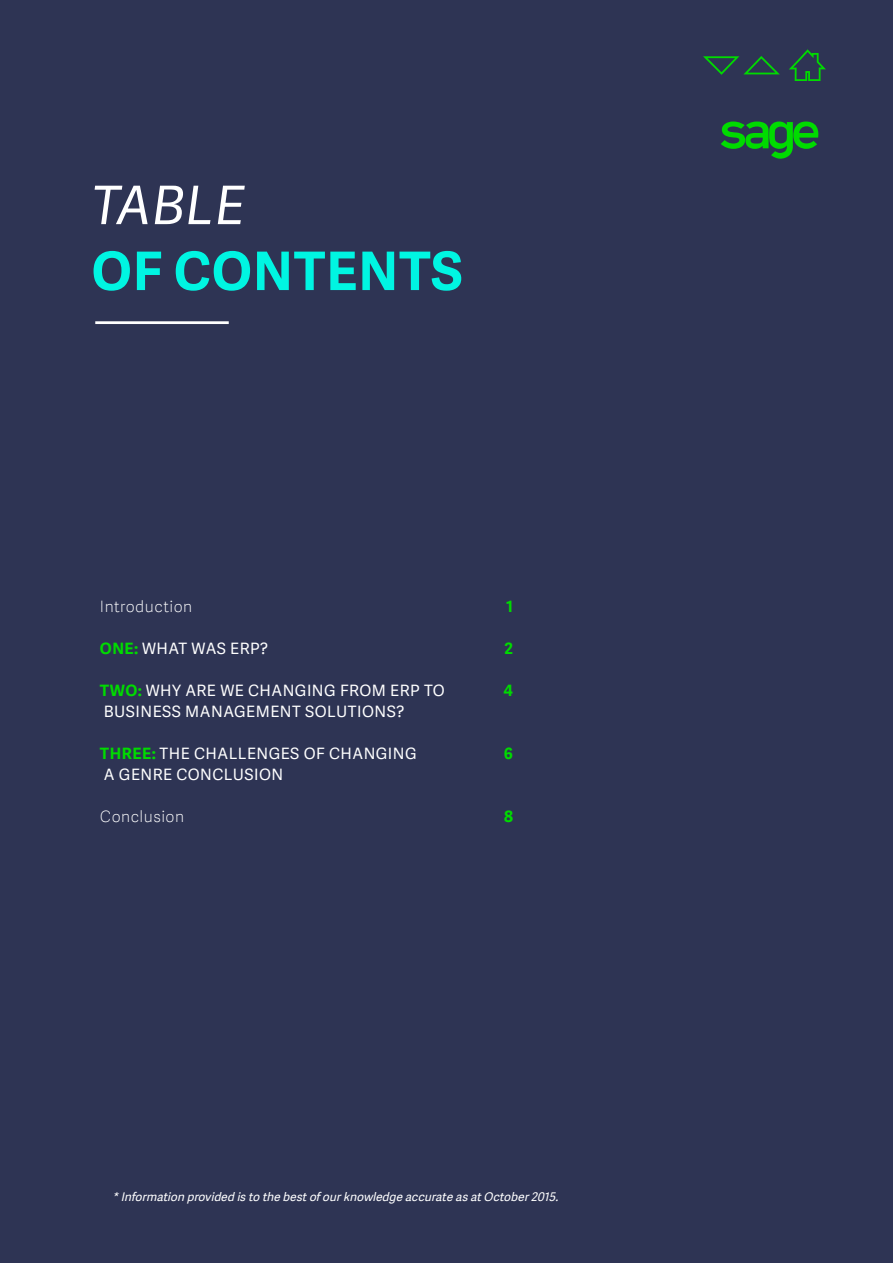
<style>
.page{position:relative;width:893px;height:1263px;background:#2e3454}
.page>*{position:absolute;margin:0;border:0;box-sizing:border-box;transform-origin:0 0}
.t1{font:700 53.1px "Adelle Sans SAGE";letter-spacing:.02em;color:#00f5e2}
.t2{font:italic 53.1px "Adelle Sans SAGE";color:#fff}
.t3{font:15.75px/21px "Adelle Sans SAGE";letter-spacing:.03em;color:#fff}
.t4{font:15.75px "Adelle Sans SAGE Th";letter-spacing:.03em;color:#fff}
.t5{font:700 15.75px "Adelle Sans SAGE";color:#00db00}
.t6{font:italic 12px "Adelle Sans SAGE";color:#fff}
.s1{font-weight:700;color:#00db00}
</style>
<div class="page">
<hr style="left:95px;top:321px;width:134px;height:3px;background:#fff">
<svg style="left:721px;top:122px;width:98px;height:37px"></svg>
<svg style="left:789px;top:49px;width:37px;height:32px"></svg>
<svg style="left:703px;top:56px;width:77px;height:19px"></svg>
<h1 class="t2" style="left:92px;top:167px;width:155px">TABLE</h1>
<h1 class="t1" style="left:92px;top:232px;width:373px">OF CONTENTS</h1>
<p class="t4" style="left:100px;top:595px;width:94px">Introduction</p>
<p class="t3" style="left:100px;top:637px;width:170px"><span class="s1">ONE:</span> WHAT WAS ERP?</p>
<p class="t3" style="left:100px;top:679px;width:346px"><span class="s1">TWO:</span> WHY ARE WE CHANGING FROM ERP TO<br>BUSINESS MANAGEMENT SOLUTIONS?</p>
<p class="t3" style="left:100px;top:742px;width:318px"><span class="s1">THREE:</span> THE CHALLENGES OF CHANGING<br>A GENRE CONCLUSION</p>
<p class="t4" style="left:100px;top:805px;width:86px">Conclusion</p>
<p class="t5" style="left:506px;top:594px;width:8px">1</p>
<p class="t5" style="left:504px;top:636px;width:10px">2</p>
<p class="t5" style="left:504px;top:678px;width:11px">4</p>
<p class="t5" style="left:504px;top:741px;width:11px">6</p>
<p class="t5" style="left:504px;top:804px;width:10px">8</p>
<p class="t6" style="left:112px;top:1188px;width:451px">*I nformation provided isto the bestofourknowledge accurate asatOctober2015.</p>
</div>
